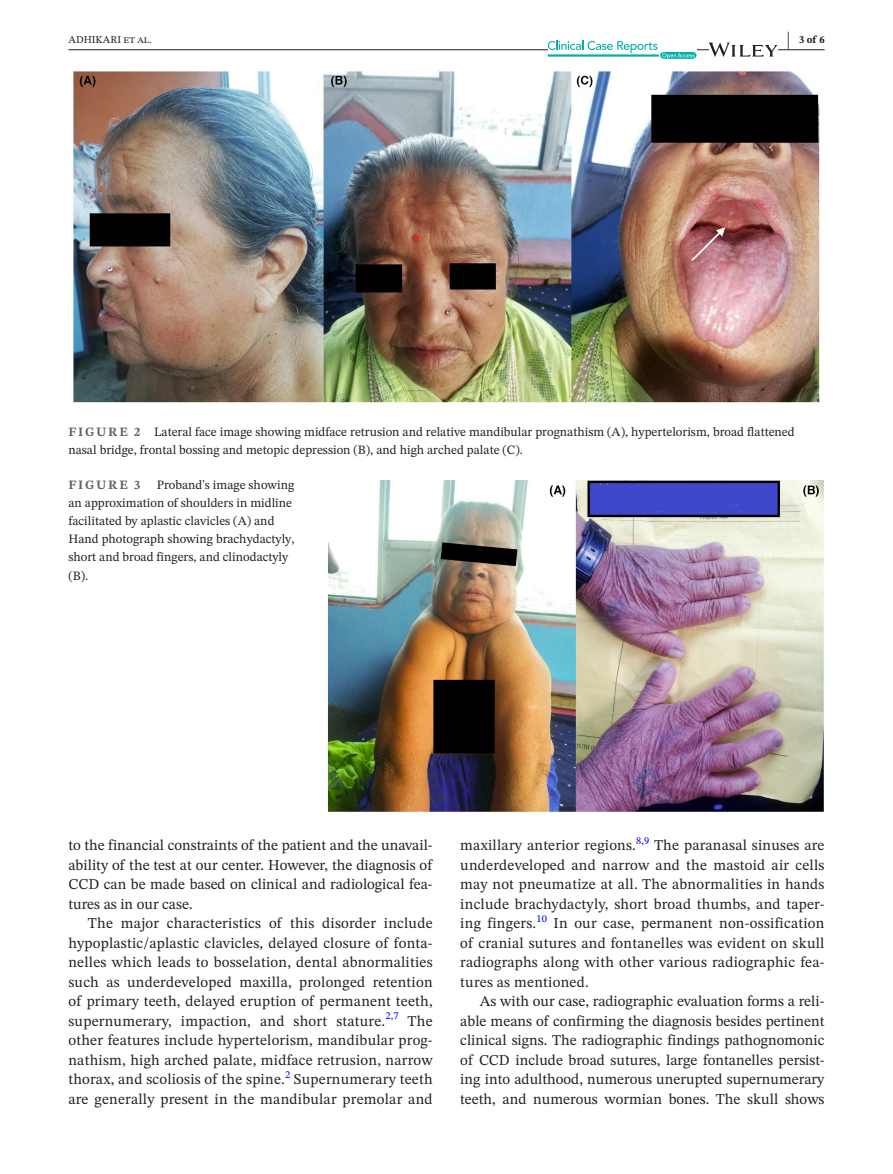
<style>
.page{position:relative;width:893px;height:1174px;background:#fff}
.page>*{position:absolute;margin:0;border:0;box-sizing:border-box;transform-origin:0 0}
.t1{font:700 21px "STIX Two Text";color:#231f20;scale:.42 1}
.t2{font:15px/19.5px "STIX Two Text";letter-spacing:.015em;color:#231f20;text-align:justify}
.t3{font:12.75px/18px "STIX Two Text";color:#231f20}
.t4{font:700 12.75px "STIX Two Text";letter-spacing:.14em;color:#636366}
.t5{font:10.5px "STIX Two Text";color:#231f20}
.t6{font:10.5px "STIX Two Text";color:#00f}
.t7{font:700 10.5px "STIX Two Text";color:#231f20}
.s1{font-weight:700;color:#636366}
</style>
<div class="page">
<hr style="left:68px;top:49px;width:756px;height:1px;background:#231f20">
<svg style="left:548px;top:41px;width:148px;height:18px"></svg>
<svg style="left:709px;top:43px;width:68px;height:14px"></svg>
<img style="left:73px;top:71px;width:747px;height:332px">
<img style="left:327px;top:480px;width:497px;height:332px">
<h1 class="t1" style="left:787px;top:24px;width:8px">|</h1>
<p class="t5" style="left:68px;top:32px;width:85px">ADHIKARI et al.</p>
<p class="t7" style="left:799px;top:32px;width:27px">3 of 6</p>
<p class="t3" style="left:68px;top:422px;width:728px"><span class="s1">FIGURE 2</span> Lateral face image showing midface retrusion and relative mandibular prognathism (A), hypertelorism, broad flattened nasal bridge, frontal bossing and metopic depression (B), and high arched palate (C).</p>
<p class="t4" style="left:68px;top:476px;width:74px">FIGURE 3</p>
<p class="t3" style="left:68px;top:476px;width:228px;text-indent:88px">Proband's image showing an approximation of shoulders in midline facilitated by aplastic clavicles (A) and<br>Hand photograph showing brachydactyly, short and broad fingers, and clinodactyly (B).</p>
<p class="t2" style="left:68px;top:835px;width:366px">to the financial constraints of the patient and the unavail&shy;ability of the test at our center. However, the diagnosis of CCD can be made based on clinical and radiological fea&shy;tures as in our case.</p>
<p class="t2" style="left:68px;top:913px;width:366px;text-indent:20px">The major characteristics of this disorder include hypoplastic/aplastic clavicles, delayed closure of fonta&shy;nelles which leads to bosselation, dental abnormalities such as underdeveloped maxilla, prolonged retention of primary teeth, delayed eruption of permanent teeth, supernumerary, impaction, and short stature.</p>
<p class="t6" style="left:385px;top:1008px;width:15px">2,7</p>
<p class="t2" style="left:68px;top:1011px;width:366px;text-indent:339px">The other features include hypertelorism, mandibular prog&shy;nathism, high arched palate, midface retrusion, narrow thorax, and scoliosis of the spine.</p>
<p class="t6" style="left:285px;top:1066px;width:7px">2</p>
<p class="t2" style="left:68px;top:1069px;width:366px;text-align:right">Supernumerary teeth<br>are generally present in the mandibular premolar and</p>
<p class="t2" style="left:460px;top:835px;width:177px">maxillary anterior regions.</p>
<p class="t6" style="left:636px;top:832px;width:15px">8,9</p>
<p class="t2" style="left:460px;top:835px;width:366px;text-indent:194px">The paranasal sinuses are underdeveloped and narrow and the mastoid air cells may not pneumatize at all. The abnormalities in hands include brachydactyly, short broad thumbs, and taper&shy;ing fingers.</p>
<p class="t6" style="left:537px;top:910px;width:12px">10</p>
<p class="t2" style="left:460px;top:913px;width:366px;text-indent:93px">In our case, permanent non-ossification of cranial sutures and fontanelles was evident on skull radiographs along with other various radiographic fea&shy;tures as mentioned.</p>
<p class="t2" style="left:460px;top:991px;width:366px;text-indent:20px">As with our case, radiographic evaluation forms a reli&shy;able means of confirming the diagnosis besides pertinent clinical signs. The radiographic findings pathognomonic of CCD include broad sutures, large fontanelles persist&shy;ing into adulthood, numerous unerupted supernumerary teeth, and numerous wormian bones. The skull shows</p>
</div>
